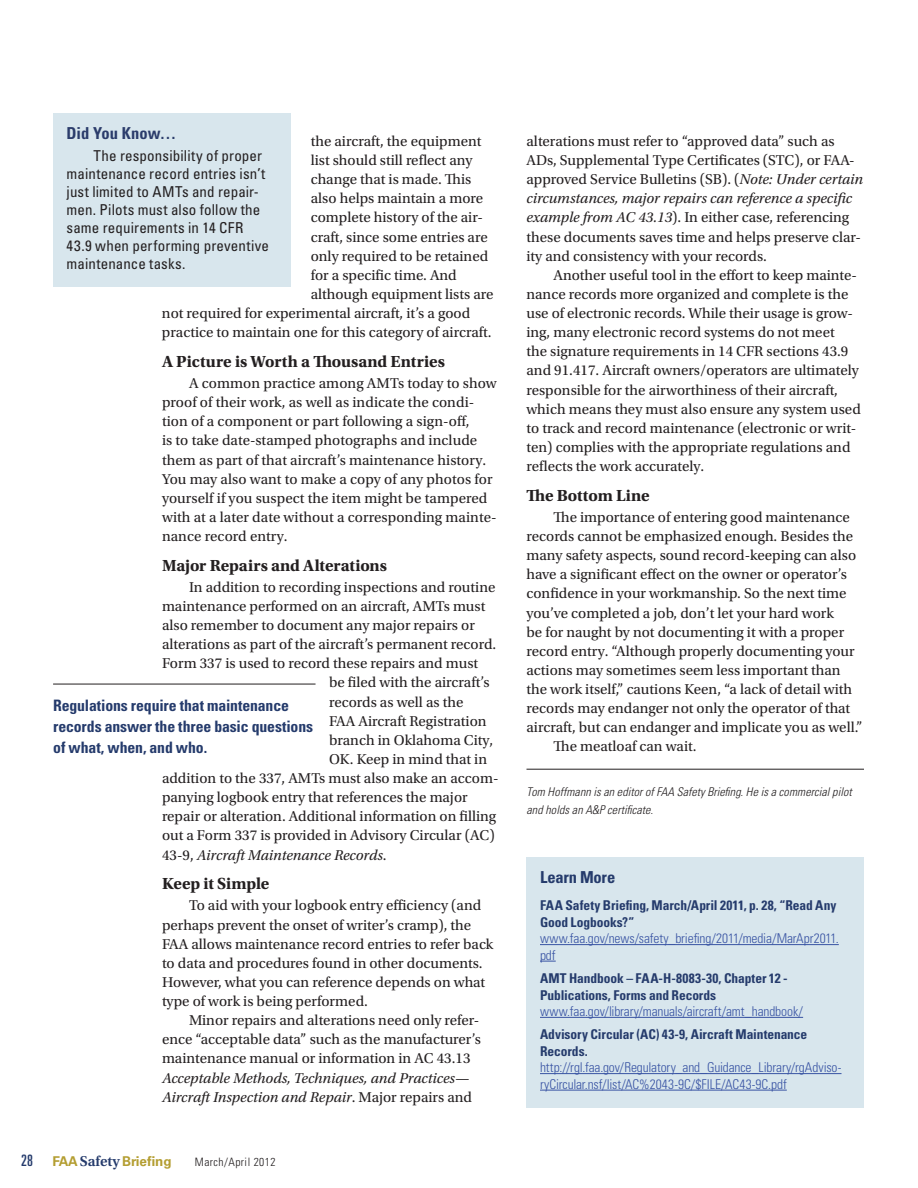
<style>
.page{position:relative;width:918px;height:1188px;background:#fff}
.page>*{position:absolute;margin:0;border:0;box-sizing:border-box;transform-origin:0 0}
.t1{font:700 16.8px "Utopia Std";letter-spacing:-.005em;color:#231f20}
.t2{font:700 condensed 16.5px "Univers LT Std";color:#2b3c6b}
.t3{font:700 condensed 16.5px "Univers LT Std";letter-spacing:-.01em;color:#253b6c}
.t4{font:700 condensed 15.75px/21px "Univers LT Std";letter-spacing:-.01em;color:#253b6c}
.t5{font:15px/19.2px "Utopia Std";color:#231f20}
.t6{font:condensed 15px/18px "Univers LT Std";letter-spacing:.01em;color:#231f20}
.t7{font:italic 15px "Utopia Std";color:#231f20}
.t8{font:700 condensed 13.5px/16.5px "Univers LT Std";letter-spacing:-.005em;color:#253b6c}
.t9{font:300 condensed 13.5px/16.5px "Univers LT Std";letter-spacing:-.005em;color:#3853a3}
.t10{font:700 13.5px "Univers LT Std";color:#b49e32}
.t11{font:italic 300 condensed 12px/18px "Univers LT Std";letter-spacing:.005em;color:#231f20}
.t12{font:300 condensed 11.55px "Univers LT Std";letter-spacing:.04em;color:#231f20}
.s1{font-style:normal}
.s2{font-weight:400;font-stretch:ultra-condensed;font-size:15.75px;color:#253b6c}
.s3{font-family:"Utopia Std";font-weight:600;font-size:15px;color:#253b6c}
.s4{font-style:italic}
.s5{font-weight:300;color:#3853a3}
.s6{font-weight:700;color:#253b6c}
</style>
<div class="page">
<hr style="left:526px;top:769px;width:338px;height:1px;background:#231f20">
<div style="left:526px;top:858px;width:338px;height:250px;background:#d8e6ed"></div>
<hr style="left:540px;top:944px;width:299px;height:1px;background:#3853a3">
<svg style="left:540px;top:961px;width:16px;height:1px"></svg>
<hr style="left:540px;top:1017px;width:263px;height:1px;background:#3853a3">
<hr style="left:540px;top:1073px;width:302px;height:1px;background:#3853a3">
<hr style="left:540px;top:1090px;width:247px;height:1px;background:#3853a3">
<div style="left:53px;top:113px;width:238px;height:174px;background:#d8e6ed"></div>
<hr style="left:53px;top:684px;width:263px;height:1px;background:#231f20">
<p class="t2" style="left:67px;top:123px;width:111px">Did You Know…</p>
<p class="t6" style="left:67px;top:146px;width:204px;text-indent:27px">The responsibility of proper maintenance record entries isn’t just limited to AMTs and repair&shy;men. Pilots must also follow the same requirements in 14 CFR<br>43.9 when performing preventive maintenance tasks.</p>
<p class="t5" style="left:311px;top:132px;width:172px">the aircraft, the equipment</p>
<p class="t5" style="left:311px;top:151px;width:163px">list should still reflect any</p>
<p class="t5" style="left:311px;top:170px;width:162px">change that is made. This</p>
<p class="t5" style="left:311px;top:189px;width:174px">also helps maintain a more</p>
<p class="t5" style="left:311px;top:208px;width:174px">complete history of the air-</p>
<p class="t5" style="left:311px;top:227px;width:178px">craft, since some entries are</p>
<p class="t5" style="left:311px;top:246px;width:179px">only required to be retained</p>
<p class="t5" style="left:311px;top:266px;width:148px">for a specific time. And</p>
<p class="t5" style="left:311px;top:285px;width:184px">although equipment lists are</p>
<p class="t5" style="left:162px;top:304px;width:310px">not required for experimental aircraft, it’s a good</p>
<p class="t5" style="left:162px;top:323px;width:331px">practice to maintain one for this category of aircraft.</p>
<p class="t1" style="left:162px;top:352px;width:284px">A Picture is Worth a Thousand Entries</p>
<p class="t5" style="left:162px;top:374px;width:336px;text-indent:27px">A common practice among AMTs today to show proof of their work, as well as indicate the condi&shy;tion of a component or part following a sign-off,<br>is to take date-stamped photographs and include them as part of that aircraft’s maintenance history.<br>You may also want to make a copy of any photos for yourself if you suspect the item might be tampered with at a later date without a corresponding mainte&shy;nance record entry.</p>
<p class="t1" style="left:162px;top:555px;width:227px">Major Repairs and Alterations</p>
<p class="t5" style="left:189px;top:578px;width:308px">In addition to recording inspections and routine</p>
<p class="t5" style="left:162px;top:597px;width:325px">maintenance performed on an aircraft, AMTs must</p>
<p class="t5" style="left:162px;top:616px;width:314px">also remember to document any major repairs or</p>
<p class="t5" style="left:162px;top:635px;width:336px">alterations as part of the aircraft’s permanent record.</p>
<p class="t5" style="left:162px;top:654px;width:318px">Form 337 is used to record these repairs and must</p>
<p class="t5" style="left:329px;top:673px;width:162px">be filed with the aircraft’s</p>
<p class="t5" style="left:329px;top:692px;width:136px">records as well as the</p>
<p class="t5" style="left:329px;top:712px;width:159px">FAA Aircraft Registration</p>
<p class="t5" style="left:329px;top:731px;width:166px">branch in Oklahoma City,</p>
<p class="t5" style="left:329px;top:750px;width:160px">OK. Keep in mind that in</p>
<p class="t5" style="left:162px;top:769px;width:338px">addition to the 337, AMTs must also make an accom-</p>
<p class="t5" style="left:162px;top:788px;width:307px">panying logbook entry that references the major</p>
<p class="t5" style="left:162px;top:807px;width:336px">repair or alteration. Additional information on filling</p>
<p class="t5" style="left:162px;top:826px;width:334px">out a Form 337 is provided in Advisory Circular (AC)</p>
<p class="t7" style="left:162px;top:847px;width:226px"><span class="s1">43-9,</span> Aircraft Maintenance Records<span class="s1">.</span></p>
<p class="t1" style="left:162px;top:874px;width:109px">Keep it Simple</p>
<p class="t5" style="left:189px;top:896px;width:294px">To aid with your logbook entry efficiency (and</p>
<p class="t5" style="left:162px;top:915px;width:311px">perhaps prevent the onset of writer’s cramp), the</p>
<p class="t5" style="left:162px;top:934px;width:333px">FAA allows maintenance record entries to refer back</p>
<p class="t5" style="left:162px;top:954px;width:322px">to data and procedures found in other documents.</p>
<p class="t5" style="left:162px;top:973px;width:325px">However, what you can reference depends on what</p>
<p class="t5" style="left:162px;top:992px;width:207px">type of work is being performed.</p>
<p class="t5" style="left:189px;top:1011px;width:292px">Minor repairs and alterations need only refer-</p>
<p class="t5" style="left:162px;top:1030px;width:320px">ence “acceptable data” such as the manufacturer’s</p>
<p class="t5" style="left:162px;top:1049px;width:310px">maintenance manual or information in AC 43.13</p>
<p class="t7" style="left:162px;top:1070px;width:309px">Acceptable Methods, Techniques, and Practices—</p>
<p class="t7" style="left:162px;top:1089px;width:312px">Aircraft Inspection and Repair<span class="s1">. Major repairs and</span></p>
<p class="t4" style="left:53px;top:695px;width:262px">Regulations require that maintenance records answer the three basic questions of what, when, and who.</p>
<p class="t10" style="left:21px;top:1153px;width:152px"><span class="s2">28</span> FAA <span class="s3">Safety</span>Briefing</p>
<p class="t12" style="left:195px;top:1155px;width:82px">March/April 2012</p>
<p class="t5" style="left:526px;top:132px;width:310px">alterations must refer to “approved data” such as</p>
<p class="t5" style="left:526px;top:151px;width:330px">ADs, Supplemental Type Certificates (STC), or FAA-</p>
<p class="t5" style="left:526px;top:170px;width:338px">approved Service Bulletins (SB). (<span class="s4">Note: Under certain</span></p>
<p class="t7" style="left:526px;top:190px;width:327px">circumstances, major repairs can reference a specific</p>
<p class="t5" style="left:526px;top:208px;width:324px"><span class="s4">example from AC 43.13</span>). In either case, referencing</p>
<p class="t5" style="left:526px;top:227px;width:336px">these documents saves time and helps preserve clar-</p>
<p class="t5" style="left:526px;top:246px;width:242px">ity and consistency with your records.</p>
<p class="t5" style="left:554px;top:266px;width:305px">Another useful tool in the effort to keep mainte-</p>
<p class="t5" style="left:526px;top:285px;width:324px">nance records more organized and complete is the</p>
<p class="t5" style="left:526px;top:304px;width:328px">use of electronic records. While their usage is grow-</p>
<p class="t5" style="left:526px;top:323px;width:310px">ing, many electronic record systems do not meet</p>
<p class="t5" style="left:526px;top:342px;width:323px">the signature requirements in 14 CFR sections 43.9</p>
<p class="t5" style="left:526px;top:361px;width:334px">and 91.417. Aircraft owners/operators are ultimately</p>
<p class="t5" style="left:526px;top:380px;width:313px">responsible for the airworthiness of their aircraft,</p>
<p class="t5" style="left:526px;top:399px;width:336px">which means they must also ensure any system used</p>
<p class="t5" style="left:526px;top:419px;width:331px">to track and record maintenance (electronic or writ-</p>
<p class="t5" style="left:526px;top:438px;width:326px">ten) complies with the appropriate regulations and</p>
<p class="t5" style="left:526px;top:457px;width:179px">reflects the work accurately.</p>
<p class="t1" style="left:526px;top:485px;width:125px">The Bottom Line</p>
<p class="t5" style="left:554px;top:508px;width:298px">The importance of entering good maintenance</p>
<p class="t5" style="left:526px;top:527px;width:328px">records cannot be emphasized enough. Besides the</p>
<p class="t5" style="left:526px;top:546px;width:331px">many safety aspects, sound record-keeping can also</p>
<p class="t5" style="left:526px;top:565px;width:322px">have a significant effect on the owner or operator’s</p>
<p class="t5" style="left:526px;top:584px;width:322px">confidence in your workmanship. So the next time</p>
<p class="t5" style="left:526px;top:603px;width:309px">you’ve completed a job, don’t let your hard work</p>
<p class="t5" style="left:526px;top:622px;width:319px">be for naught by not documenting it with a proper</p>
<p class="t5" style="left:526px;top:642px;width:330px">record entry. “Although properly documenting your</p>
<p class="t5" style="left:526px;top:661px;width:316px">actions may sometimes seem less important than</p>
<p class="t5" style="left:526px;top:680px;width:327px">the work itself,” cautions Keen, “a lack of detail with</p>
<p class="t5" style="left:526px;top:699px;width:325px">records may endanger not only the operator of that</p>
<p class="t5" style="left:526px;top:718px;width:338px">aircraft, but can endanger and implicate you as well.”</p>
<p class="t5" style="left:554px;top:737px;width:144px">The meatloaf can wait.</p>
<p class="t11" style="left:526px;top:783px;width:327px">Tom Hoffmann is an editor of FAA Safety Briefing. He is a commercial pilot and holds an A&amp;P certificate.</p>
<p class="t3" style="left:540px;top:867px;width:77px">Learn More</p>
<p class="t8" style="left:540px;top:897px;width:300px">FAA Safety Briefing, March/April 2011, p. 28, “Read Any Good Logbooks?” <span class="s5">www.faa.gov/news/safety_briefing/2011/media/MarApr2011. pdf</span></p>
<p class="t8" style="left:540px;top:970px;width:265px">AMT Handbook – FAA-H-8083-30, Chapter 12 -<br>Publications, Forms and Records <span class="s5">www.faa.gov/library/manuals/aircraft/amt_handbook/</span></p>
<p class="t9" style="left:540px;top:1026px;width:303px"><span class="s6">Advisory Circular (AC) 43-9, Aircraft Maintenance Records. </span>http://rgl.faa.gov/Regulatory_and_Guidance_Library/rgAdviso&shy;ryCircular.nsf/list/AC%2043-9C/$FILE/AC43-9C.pdf</p>
</div>
